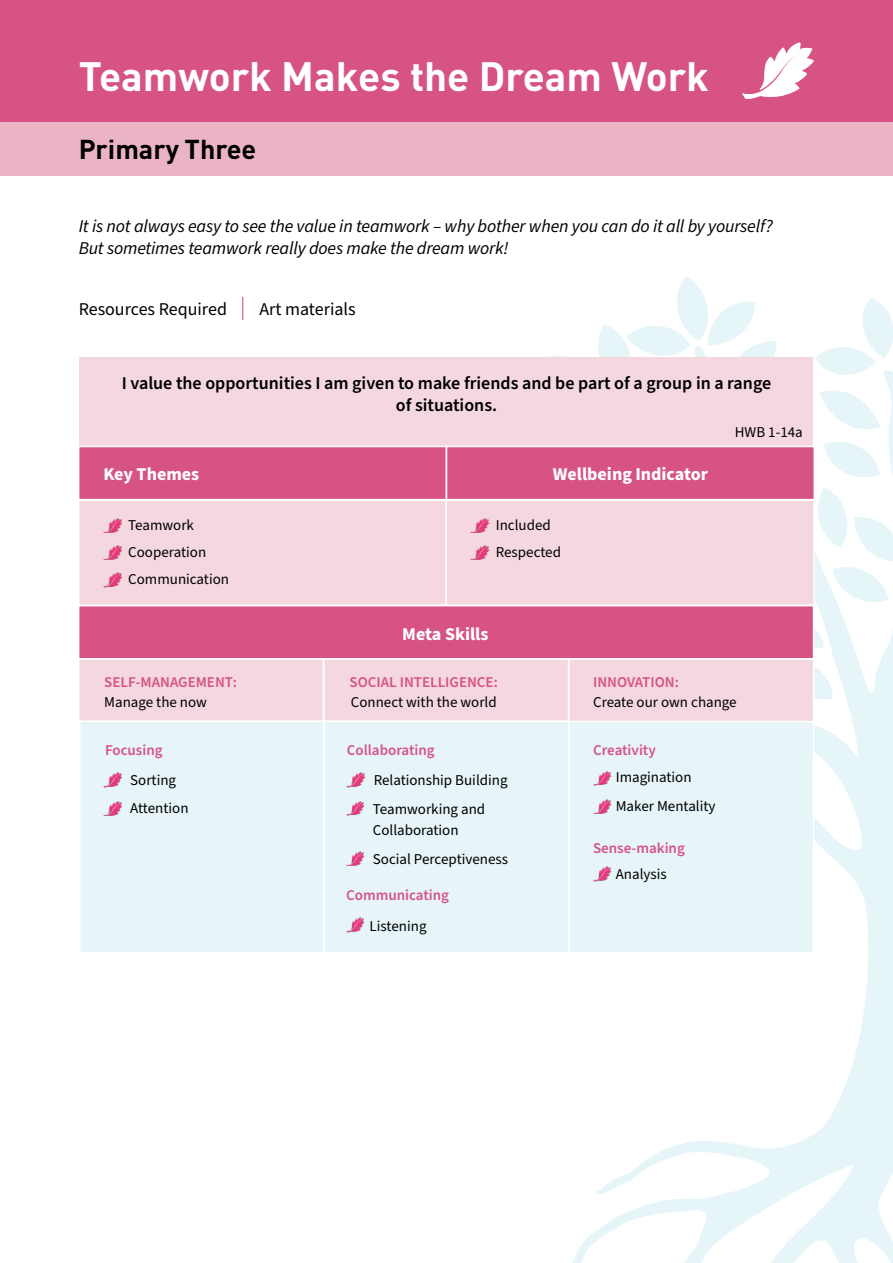
<style>
.page{position:relative;width:893px;height:1263px;background:#fff}
.page>*{position:absolute;margin:0;border:0;box-sizing:border-box;transform-origin:0 0}
.t1{font:700 40.5px "DIN";color:#fff}
.t2{font:700 27px "DIN";color:#000}
.t3{font:italic 18px/21.6px "Source Sans Pro";letter-spacing:-.01em;color:#000}
.t4{font:600 18px/21.6px "Source Sans Pro";color:#000;text-align:center}
.t5{font:700 18px "Source Sans Pro";color:#fff}
.t6{font:18px "Source Sans Pro";color:#000}
.t7{font:15px/27px "Source Sans Pro";color:#000}
.t8{font:600 15px "Source Sans Pro";color:#d75385}
</style>
<div class="page">
<svg style="left:572px;top:819px;width:321px;height:444px"></svg>
<svg style="left:549px;top:276px;width:344px;height:543px"></svg>
<div style="left:0;top:0;width:893px;height:176px;background:#d75385"></div>
<div style="left:0;top:123px;width:893px;height:53px;background:#ebb4c4"></div>
<div style="left:80px;top:357px;width:733px;height:89px;background:#f4d7df"></div>
<div style="left:78px;top:500px;width:369px;height:106px;background:#f4d7df;border:2px solid #fff"></div>
<div style="left:78px;top:658px;width:246px;height:64px;background:#f4d7df;border:2px solid #fff"></div>
<div style="left:79px;top:720px;width:245px;height:234px;background:#e7f5f8;border:2px solid #fff"></div>
<div style="left:568px;top:720px;width:246px;height:234px;background:#e7f5f8;border:2px solid #fff"></div>
<div style="left:323px;top:658px;width:246px;height:64px;background:#f4d7df;border:2px solid #fff"></div>
<div style="left:568px;top:658px;width:246px;height:64px;background:#f4d7df;border:2px solid #fff"></div>
<div style="left:445px;top:500px;width:370px;height:106px;background:#f4d7df;border:2px solid #fff"></div>
<div style="left:78px;top:446px;width:369px;height:54px;background:#d75385;border:2px solid #fff"></div>
<div style="left:78px;top:605px;width:736px;height:54px;background:#d75385;border:2px solid #fff"></div>
<div style="left:446px;top:446px;width:369px;height:54px;background:#d75385;border:2px solid #fff"></div>
<svg style="left:242px;top:297px;width:1px;height:23px"></svg>
<img style="left:104px;top:518px;width:18px;height:14px">
<img style="left:471px;top:518px;width:18px;height:14px">
<img style="left:103px;top:546px;width:19px;height:14px">
<img style="left:471px;top:546px;width:18px;height:14px">
<img style="left:103px;top:573px;width:19px;height:14px">
<img style="left:103px;top:773px;width:19px;height:14px">
<img style="left:103px;top:801px;width:19px;height:15px">
<img style="left:593px;top:771px;width:18px;height:14px">
<img style="left:594px;top:799px;width:17px;height:14px">
<img style="left:593px;top:867px;width:18px;height:14px">
<div style="left:323px;top:720px;width:247px;height:234px;background:#e7f5f8;border:2px solid #fff"></div>
<img style="left:346px;top:918px;width:18px;height:14px">
<svg style="left:740px;top:42px;width:74px;height:57px"></svg>
<img style="left:346px;top:801px;width:18px;height:14px">
<img style="left:346px;top:851px;width:18px;height:15px">
<img style="left:347px;top:773px;width:18px;height:14px">
<h1 class="t1" style="left:79px;top:62px;width:632px">Teamwork Makes the Dream Work</h1>
<h2 class="t2" style="left:79px;top:139px;width:179px">Primary Three</h2>
<p class="t3" style="left:79px;top:217px;width:696px">It is not always easy to see the value in teamwork – why bother when you can do it all by yourself?<br>But sometimes teamwork really does make the dream work!</p>
<p class="t6" style="left:79px;top:302px;width:150px">Resources Required</p>
<p class="t6" style="left:259px;top:302px;width:98px">Art materials</p>
<p class="t4" style="left:122px;top:374px;width:651px">I value the opportunities I am given to make friends and be part of a group in a range of situations.</p>
<p class="t5" style="left:103px;top:467px;width:97px">Key Themes</p>
<p class="t5" style="left:553px;top:467px;width:157px">Wellbeing Indicator</p>
<p class="t7" style="left:128px;top:513px;width:102px">Teamwork<br>Cooperation<br>Communication</p>
<p class="t7" style="left:496px;top:513px;width:67px">Included<br>Respected</p>
<p class="t5" style="left:402px;top:627px;width:88px">Meta Skills</p>
<p class="t7" style="left:735px;top:420px;width:69px">HWB 1-14a</p>
<p class="t8" style="left:350px;top:676px;width:150px">SOCIAL INTELLIGENCE:</p>
<p class="t7" style="left:351px;top:689px;width:147px">Connect with the world</p>
<p class="t8" style="left:104px;top:676px;width:134px">SELF-MANAGEMENT:</p>
<p class="t7" style="left:104px;top:689px;width:104px">Manage the now</p>
<p class="t8" style="left:105px;top:744px;width:59px">Focusing</p>
<p class="t8" style="left:593px;top:744px;width:64px">Creativity</p>
<p class="t8" style="left:593px;top:676px;width:87px">INNOVATION:</p>
<p class="t7" style="left:593px;top:689px;width:145px">Create our own change</p>
<p class="t8" style="left:347px;top:744px;width:89px">Collaborating</p>
<p class="t7" style="left:130px;top:767px;width:60px;line-height:28.7px">Sorting<br>Attention</p>
<p class="t7" style="left:616px;top:765px;width:101px;line-height:28px">Imagination<br>Maker Mentality</p>
<p class="t7" style="left:374px;top:767px;width:135px">Relationship Building</p>
<p class="t7" style="left:373px;top:800px;width:114px;line-height:21px">Teamworking and<br>Collaboration</p>
<p class="t7" style="left:373px;top:847px;width:137px">Social Perceptiveness</p>
<p class="t8" style="left:593px;top:842px;width:93px">Sense-making</p>
<p class="t7" style="left:616px;top:861px;width:53px">Analysis</p>
<p class="t8" style="left:346px;top:889px;width:104px">Communicating</p>
<p class="t7" style="left:370px;top:914px;width:58px">Listening</p>
</div>
